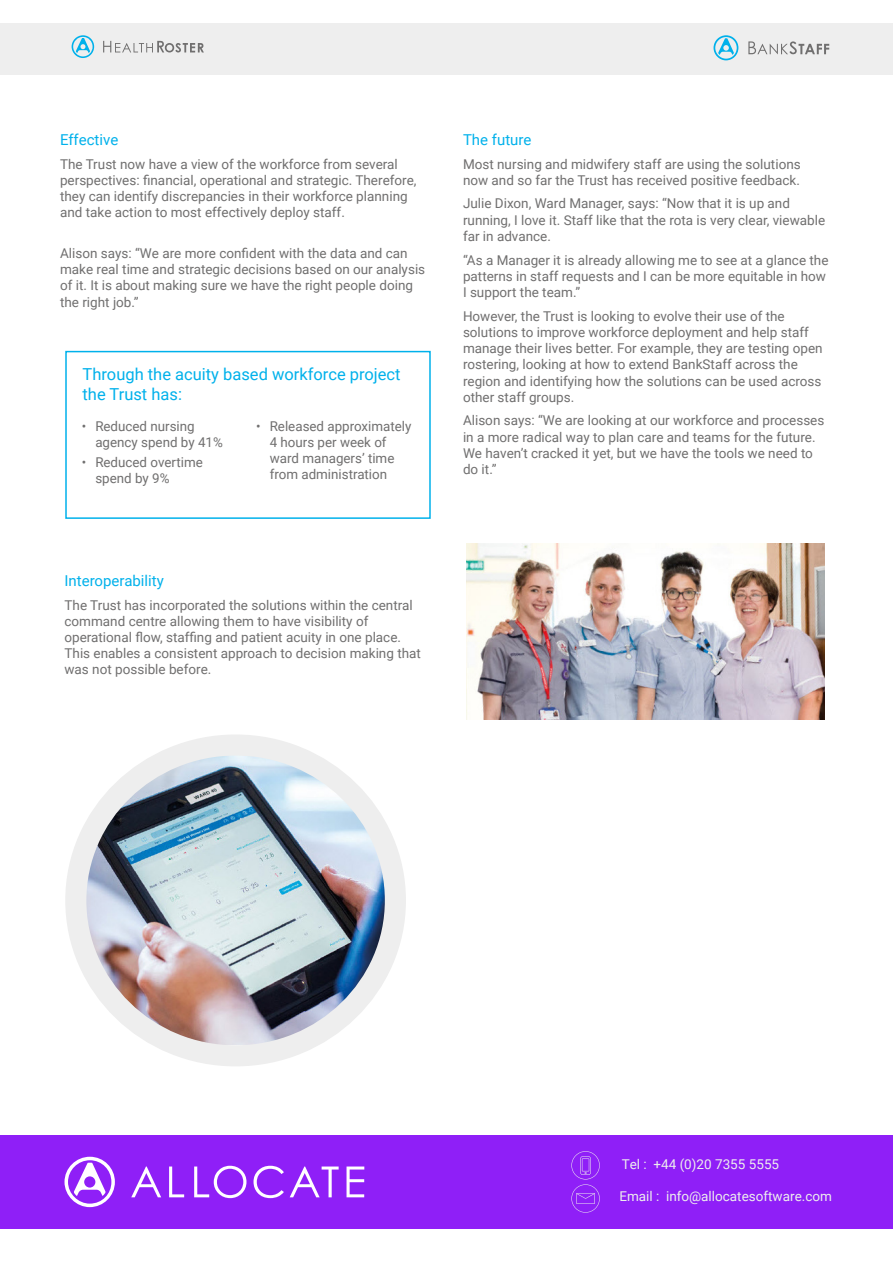
<style>
.page{position:relative;width:893px;height:1263px;background:#fff}
.page>*{position:absolute;margin:0;border:0;box-sizing:border-box;transform-origin:0 0}
.t1{font:16.5px/19.8px "Roboto";color:#00b1eb}
.t2{font:15px "Roboto";color:#00b1eb}
.bullets{font:13.5px/16.2px "Roboto";color:#706f6f}
.t3{font:13.5px "Roboto";color:#eee}
</style>
<div class="page">
<div style="left:0;top:24px;width:893px;height:51px;background:#eee"></div>
<img style="left:87px;top:756px;width:307px;height:289px">
<div style="left:65px;top:734px;width:341px;height:332px;border:21px solid #eee;border-radius:50%"></div>
<div style="left:0;top:1135px;width:893px;height:94px;background:#8f1ff7"></div>
<svg style="left:571px;top:1151px;width:29px;height:62px"></svg>
<svg style="left:65px;top:1157px;width:50px;height:50px"></svg>
<svg style="left:131px;top:1166px;width:30px;height:31px"></svg>
<svg style="left:169px;top:1166px;width:15px;height:31px"></svg>
<svg style="left:194px;top:1166px;width:52px;height:32px"></svg>
<svg style="left:253px;top:1166px;width:31px;height:32px"></svg>
<svg style="left:290px;top:1166px;width:49px;height:31px"></svg>
<svg style="left:347px;top:1166px;width:17px;height:31px"></svg>
<div style="left:65px;top:351px;width:366px;height:168px;border:2px solid #00b1eb"></div>
<img style="left:467px;top:544px;width:358px;height:175px">
<svg style="left:72px;top:35px;width:22px;height:23px"></svg>
<svg style="left:103px;top:41px;width:101px;height:11px"></svg>
<svg style="left:713px;top:35px;width:25px;height:25px"></svg>
<svg style="left:748px;top:41px;width:81px;height:13px"></svg>
<p class="t2" style="left:60px;top:129px;width:60px">Effective</p>
<p class="bullets" style="left:60px;top:155px;width:358px">The Trust now have a view of the workforce from several perspectives: financial, operational and strategic. Therefore, they can identify discrepancies in their workforce planning and take action to most effectively deploy staff.</p>
<p class="bullets" style="left:60px;top:245px;width:367px">Alison says: “We are more confident with the data and can make real time and strategic decisions based on our analysis of it. It is about making sure we have the right people doing the right job.”</p>
<p class="t1" style="left:83px;top:364px;width:320px">Through the acuity based workforce project the Trust has:</p>
<p class="bullets" style="left:95px;top:417px;width:129px;text-indent:-14px">• Reduced nursing agency spend by 41%</p>
<p class="bullets" style="left:95px;top:454px;width:109px;text-indent:-14px">• Reduced overtime spend by 9%</p>
<p class="bullets" style="left:270px;top:417px;width:143px;text-indent:-14px">• Released approximately<br>4 hours per week of ward managers’ time from administration</p>
<p class="t2" style="left:64px;top:570px;width:101px">Interoperability</p>
<p class="bullets" style="left:64px;top:596px;width:358px">The Trust has incorporated the solutions within the central command centre allowing them to have visibility of operational flow, staffing and patient acuity in one place.<br>This enables a consistent approach to decision making that was not possible before.</p>
<p class="t2" style="left:463px;top:129px;width:70px">The future</p>
<p class="bullets" style="left:463px;top:155px;width:339px">Most nursing and midwifery staff are using the solutions now and so far the Trust has received positive feedback.</p>
<p class="bullets" style="left:463px;top:195px;width:364px">Julie Dixon, Ward Manager, says: “Now that it is up and running, I love it. Staff like that the rota is very clear, viewable far in advance.</p>
<p class="bullets" style="left:463px;top:251px;width:367px">“As a Manager it is already allowing me to see at a glance the patterns in staff requests and I can be more equitable in how<br>I support the team.”</p>
<p class="bullets" style="left:463px;top:307px;width:361px">However, the Trust is looking to evolve their use of the solutions to improve workforce deployment and help staff manage their lives better. For example, they are testing open rostering, looking at how to extend BankStaff across the region and identifying how the solutions can be used across other staff groups.</p>
<p class="bullets" style="left:463px;top:412px;width:363px">Alison says: “We are looking at our workforce and processes in a more radical way to plan care and teams for the future.<br>We haven’t cracked it yet, but we have the tools we need to do it.”</p>
<p class="t3" style="left:622px;top:1155px;width:159px">Tel : +44 (0)20 7355 5555</p>
<p class="t3" style="left:619px;top:1187px;width:214px">Email : info@allocatesoftware.com</p>
</div>
